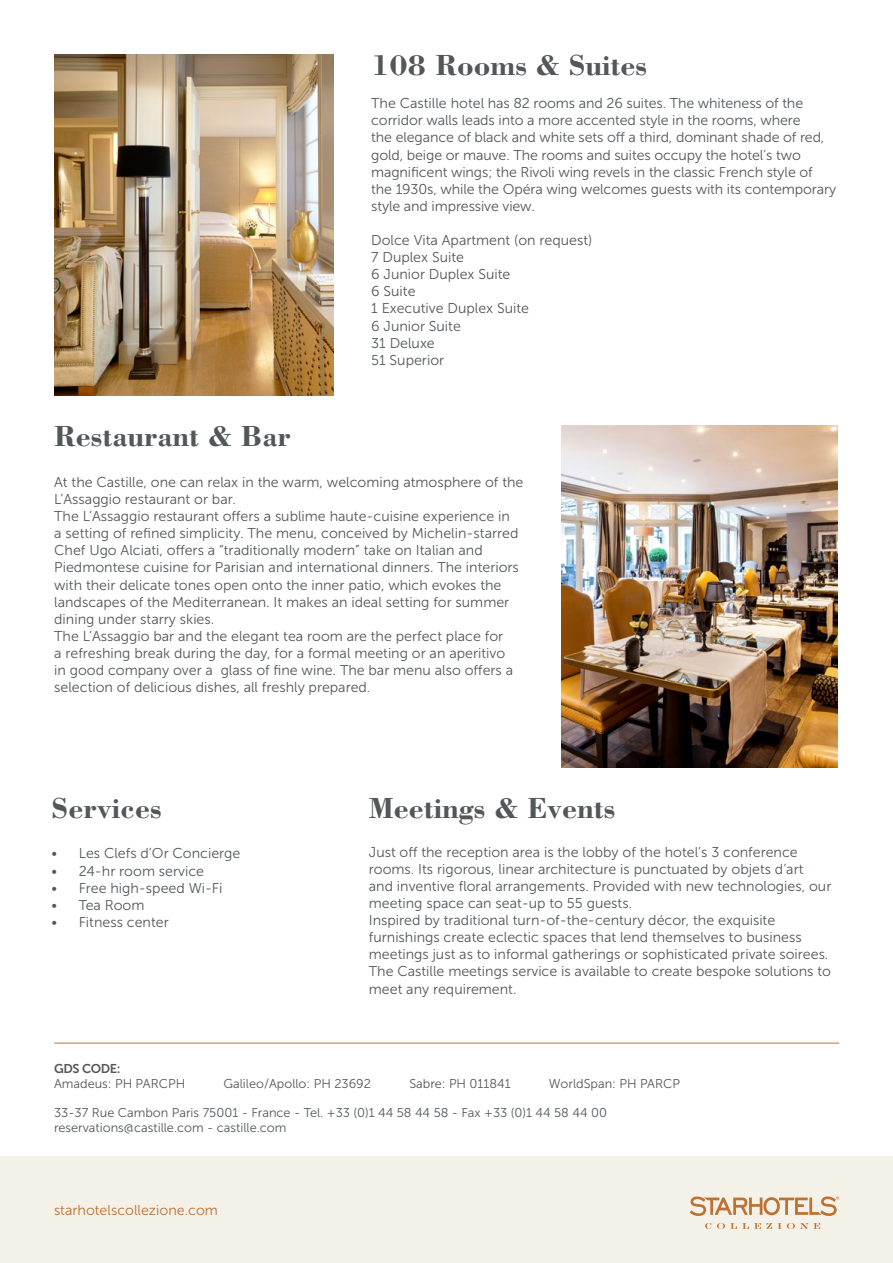
<style>
.page{position:relative;width:893px;height:1263px;background:#fff}
.page>*{position:absolute;margin:0;border:0;box-sizing:border-box;transform-origin:0 0}
.t1{font:700 30px "Bodoni Std";color:#52575a}
.t2{font:14.25px/17.1px "Museo Sans 300";color:#52575a}
.t3{font:14.25px "Museo Sans 300";color:#bd7233}
.t4{font:12.75px/15.3px "Museo Sans 300";color:#52575a}
.t5{font:12.75px "Museo Sans 700";letter-spacing:-.025em;color:#52575a}
</style>
<div class="page">
<div style="left:0;top:1157px;width:893px;height:106px;background:#f4f1e9"></div>
<svg style="left:705px;top:1223px;width:6px;height:6px"></svg>
<svg style="left:717px;top:1223px;width:103px;height:6px"></svg>
<svg style="left:690px;top:1196px;width:149px;height:20px"></svg>
<hr style="left:54px;top:1043px;width:785px;height:1px;background:#bd7233">
<img style="left:561px;top:425px;width:277px;height:342px">
<img style="left:54px;top:54px;width:280px;height:341px">
<h1 class="t1" style="left:371px;top:46px;width:277px">108 Rooms &amp; Suites</h1>
<p class="t2" style="left:371px;top:95px;width:466px">The Castille hotel has 82 rooms and 26 suites. The whiteness of the corridor walls leads into a more accented style in the rooms, where<br>the elegance of black and white sets off a third, dominant shade of red, gold, beige or mauve. The rooms and suites occupy the hotel’s two magnificent wings; the Rivoli wing revels in the classic French style of the 1930s, while the Opéra wing welcomes guests with its contemporary style and impressive view.</p>
<p class="t2" style="left:371px;top:232px;width:223px">Dolce Vita Apartment (on request)<br>7 Duplex Suite<br>6 Junior Duplex Suite<br>6 Suite<br>1 Executive Duplex Suite<br>6 Junior Suite<br>31 Deluxe<br>51 Superior</p>
<h1 class="t1" style="left:54px;top:418px;width:238px">Restaurant &amp; Bar</h1>
<p class="t2" style="left:54px;top:474px;width:471px">At the Castille, one can relax in the warm, welcoming atmosphere of the L’Assaggio restaurant or bar.<br>The L’Assaggio restaurant offers a sublime haute-cuisine experience in<br>a setting of refined simplicity. The menu, conceived by Michelin-starred Chef Ugo Alciati, offers a “traditionally modern” take on Italian and Piedmontese cuisine for Parisian and international dinners. The interiors with their delicate tones open onto the inner patio, which evokes the landscapes of the Mediterranean. It makes an ideal setting for summer dining under starry skies.<br>The L’Assaggio bar and the elegant tea room are the perfect place for<br>a refreshing break during the day, for a formal meeting or an aperitivo<br>in good company over a glass of fine wine. The bar menu also offers a selection of delicious dishes, all freshly prepared.</p>
<h1 class="t1" style="left:52px;top:789px;width:112px">Services</h1>
<p class="t2" style="left:52px;top:845px;width:190px">• Les Clefs d’Or Concierge</p>
<p class="t2" style="left:52px;top:862px;width:154px">• 24-hr room service</p>
<p class="t2" style="left:52px;top:879px;width:172px">• Free high-speed Wi-Fi</p>
<p class="t2" style="left:52px;top:896px;width:94px">• Tea Room</p>
<p class="t2" style="left:52px;top:913px;width:119px">• Fitness center</p>
<h1 class="t1" style="left:369px;top:789px;width:248px">Meetings &amp; Events</h1>
<p class="t2" style="left:369px;top:843px;width:464px">Just off the reception area is the lobby of the hotel’s 3 conference rooms. Its rigorous, linear architecture is punctuated by objets d’art<br>and inventive floral arrangements. Provided with new technologies, our meeting space can seat-up to 55 guests.<br>Inspired by traditional turn-of-the-century décor, the exquisite furnishings create eclectic spaces that lend themselves to business meetings just as to informal gatherings or sophisticated private soirees.<br>The Castille meetings service is available to create bespoke solutions to meet any requirement.</p>
<p class="t5" style="left:54px;top:1061px;width:68px">GDS CODE:</p>
<p class="t4" style="left:54px;top:1076px;width:133px">Amadeus: PH PARCPH</p>
<p class="t4" style="left:223px;top:1076px;width:149px">Galileo/Apollo: PH 23692</p>
<p class="t4" style="left:409px;top:1076px;width:103px">Sabre: PH 011841</p>
<p class="t4" style="left:549px;top:1076px;width:133px">WorldSpan: PH PARCP</p>
<p class="t4" style="left:54px;top:1104px;width:554px">33-37 Rue Cambon Paris 75001 - France - Tel. +33 (0)1 44 58 44 58 - Fax +33 (0)1 44 58 44 00 reservations@castille.com - castille.com</p>
<p class="t3" style="left:54px;top:1202px;width:165px">starhotelscollezione.com</p>
</div>
